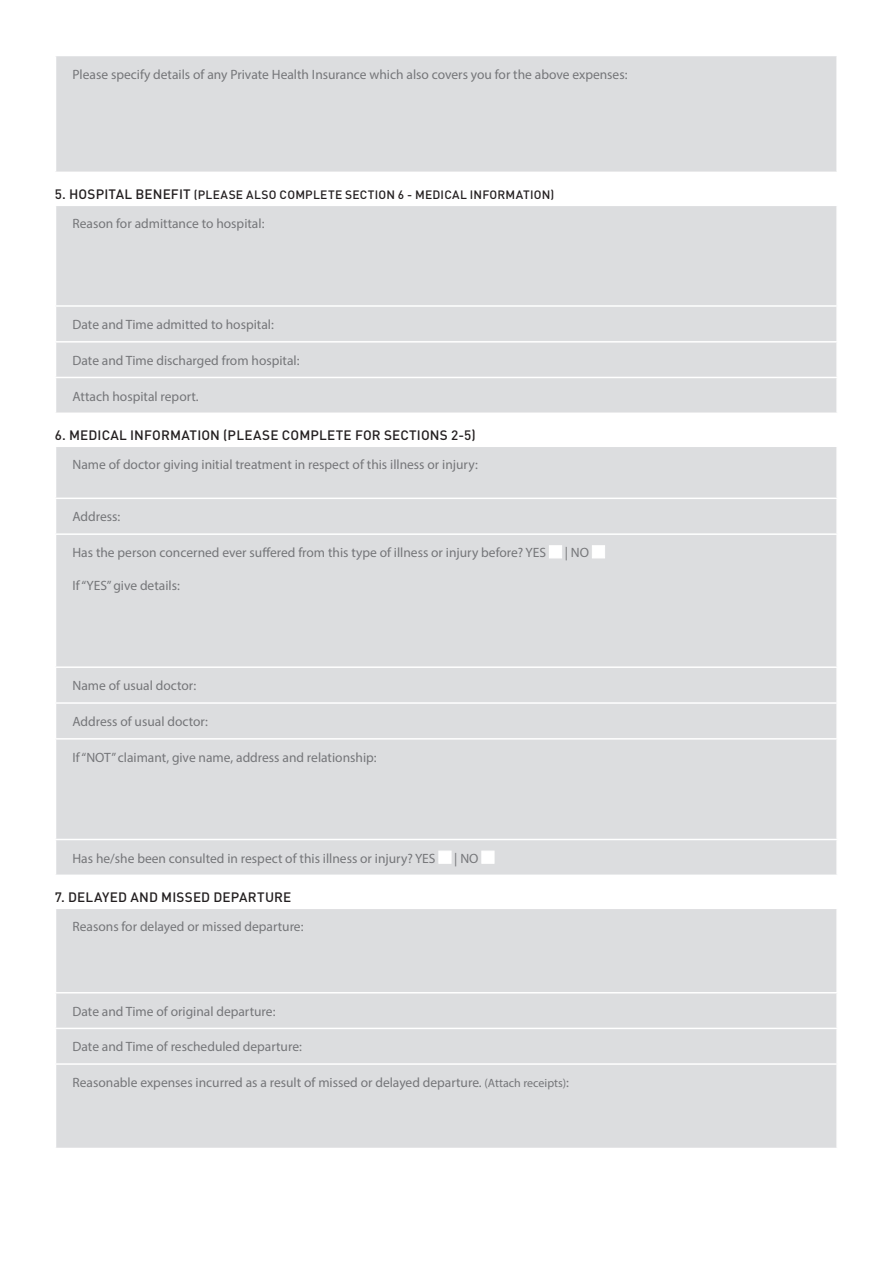
<style>
.page{position:relative;width:893px;height:1263px;background:#fff}
.page>*{position:absolute;margin:0;border:0;box-sizing:border-box;transform-origin:0 0}
.Paragraph_Tables_AUD{font:13.5px "Myriad Pro";color:#757679}
.Text{font:500 13.5px "DIN Pro";letter-spacing:.01em;color:#231f20}
.Text-2{font:500 12px "DIN Pro";letter-spacing:.02em;color:#231f20}
.s1{font-size:13.5px}
.s2{font-size:12px}
</style>
<div class="page">
<div style="left:56px;top:56px;width:781px;height:116px;background:#dcdddf"></div>
<hr style="left:836px;top:56px;width:2px;height:116px;background:#fff">
<div style="left:56px;top:206px;width:780px;height:206px;background:#dcdddf"></div>
<hr style="left:55px;top:305px;width:783px;height:2px;background:#fff">
<hr style="left:55px;top:341px;width:783px;height:2px;background:#fff">
<hr style="left:55px;top:377px;width:783px;height:1px;background:#fff">
<div style="left:56px;top:447px;width:780px;height:427px;background:#dcdddf"></div>
<hr style="left:55px;top:498px;width:783px;height:1px;background:#fff">
<hr style="left:55px;top:533px;width:783px;height:2px;background:#fff">
<hr style="left:55px;top:666px;width:783px;height:2px;background:#fff">
<hr style="left:55px;top:702px;width:783px;height:2px;background:#fff">
<hr style="left:55px;top:738px;width:783px;height:2px;background:#fff">
<hr style="left:55px;top:839px;width:783px;height:1px;background:#fff">
<div style="left:549px;top:545px;width:13px;height:13px;background:#fff"></div>
<div style="left:592px;top:545px;width:13px;height:13px;background:#fff"></div>
<div style="left:438px;top:851px;width:13px;height:13px;background:#fff;border:1px solid #fff"></div>
<div style="left:481px;top:851px;width:13px;height:13px;background:#fff"></div>
<div style="left:56px;top:909px;width:780px;height:239px;background:#dcdddf"></div>
<hr style="left:55px;top:992px;width:783px;height:1px;background:#fff">
<hr style="left:55px;top:1028px;width:783px;height:1px;background:#fff">
<hr style="left:55px;top:1063px;width:783px;height:2px;background:#fff">
<p class="Paragraph_Tables_AUD" style="left:73px;top:66px;width:556px">Please specify details of any Private Health Insurance which also covers you for the above expenses:</p>
<p class="Text-2" style="left:55px;top:185px;width:501px"><span class="s1">5. HOSPITAL BENEFIT</span> (PLEASE ALSO COMPLETE SECTION 6 - MEDICAL INFORMATION)</p>
<p class="Paragraph_Tables_AUD" style="left:73px;top:216px;width:193px">Reason for admittance to hospital:</p>
<p class="Paragraph_Tables_AUD" style="left:73px;top:316px;width:203px">Date and Time admitted to hospital:</p>
<p class="Paragraph_Tables_AUD" style="left:73px;top:352px;width:229px">Date and Time discharged from hospital:</p>
<p class="Paragraph_Tables_AUD" style="left:73px;top:388px;width:128px">Attach hospital report.</p>
<p class="Text" style="left:55px;top:424px;width:423px">6. MEDICAL INFORMATION (PLEASE COMPLETE FOR SECTIONS 2-5)</p>
<p class="Paragraph_Tables_AUD" style="left:73px;top:456px;width:407px">Name of doctor giving initial treatment in respect of this illness or injury:</p>
<p class="Paragraph_Tables_AUD" style="left:73px;top:508px;width:49px">Address:</p>
<p class="Paragraph_Tables_AUD" style="left:73px;top:544px;width:475px">Has the person concerned ever suffered from this type of illness or injury before? YES</p>
<p class="Paragraph_Tables_AUD" style="left:565px;top:544px;width:26px">| NO</p>
<p class="Paragraph_Tables_AUD" style="left:73px;top:577px;width:109px">If “YES” give details:</p>
<p class="Paragraph_Tables_AUD" style="left:73px;top:677px;width:125px">Name of usual doctor:</p>
<p class="Paragraph_Tables_AUD" style="left:73px;top:713px;width:137px">Address of usual doctor:</p>
<p class="Paragraph_Tables_AUD" style="left:73px;top:749px;width:306px">If “NOT” claimant, give name, address and relationship:</p>
<p class="Paragraph_Tables_AUD" style="left:73px;top:850px;width:365px">Has he/she been consulted in respect of this illness or injury? YES</p>
<p class="Paragraph_Tables_AUD" style="left:454px;top:850px;width:26px">| NO</p>
<p class="Text" style="left:55px;top:886px;width:238px">7. DELAYED AND MISSED DEPARTURE</p>
<p class="Paragraph_Tables_AUD" style="left:73px;top:918px;width:233px">Reasons for delayed or missed departure:</p>
<p class="Paragraph_Tables_AUD" style="left:73px;top:1003px;width:204px">Date and Time of original departure:</p>
<p class="Paragraph_Tables_AUD" style="left:73px;top:1038px;width:231px">Date and Time of rescheduled departure:</p>
<p class="Paragraph_Tables_AUD" style="left:73px;top:1074px;width:498px">Reasonable expenses incurred as a result of missed or delayed departure. <span class="s2">(Attach receipts)</span>:</p>
</div>
